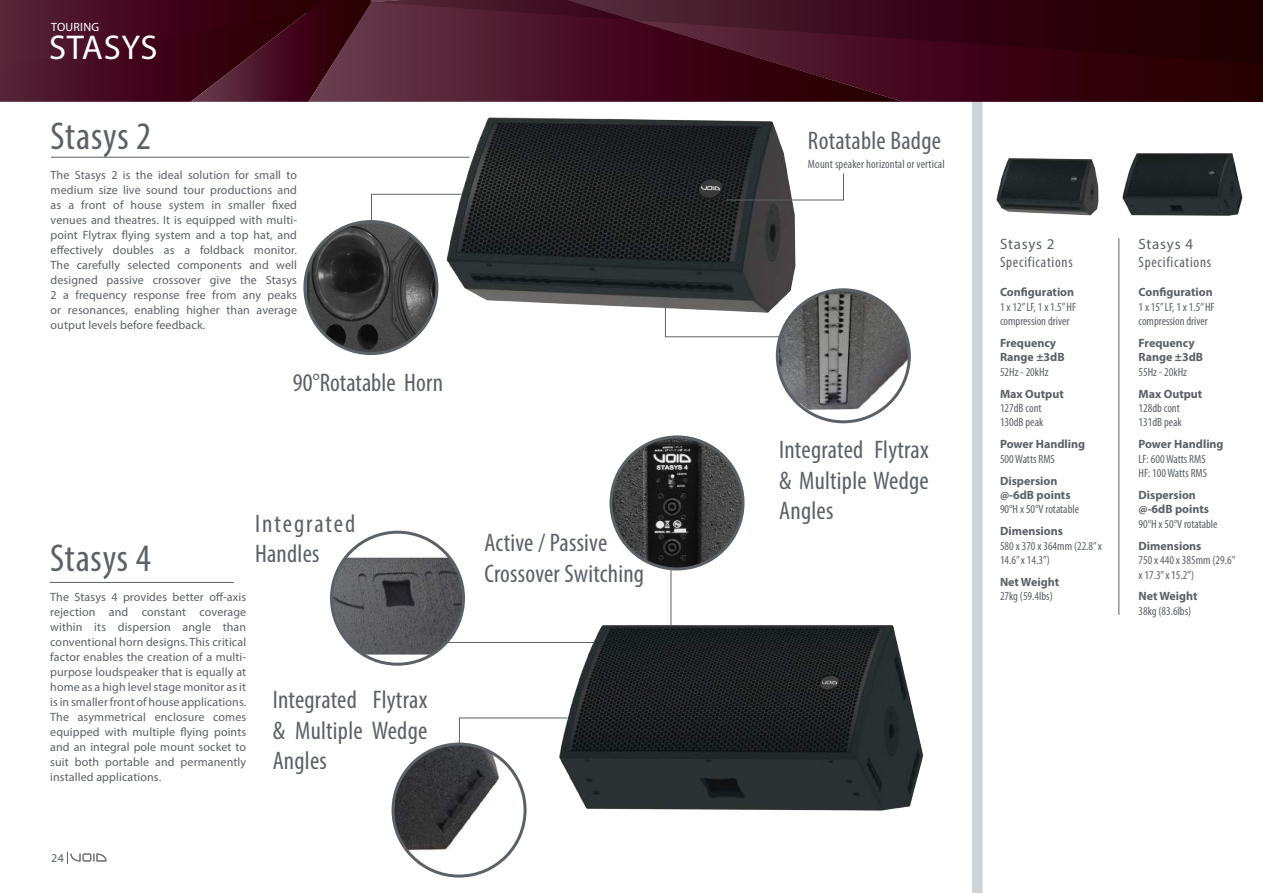
<style>
.page{position:relative;width:1263px;height:893px;background:#fff}
.page>*{position:absolute;margin:0;border:0;box-sizing:border-box;transform-origin:0 0}
.t1{font:condensed 39px "Myriad Pro";letter-spacing:.02em;color:#5c6168}
.t2{font:34.5px "Myriad Pro";letter-spacing:.02em;color:#fff}
.t3{font:condensed 25.5px/30.6px "Myriad Pro";letter-spacing:.01em;color:#5c6168;text-align:justify}
.t4{font:condensed 25.5px/30.6px "Myriad Pro";letter-spacing:.07em;color:#5c6168}
.t5{font:condensed 15px "Myriad Pro";letter-spacing:.05em;color:#5c6168}
.t6{font:15px "Myriad Pro";letter-spacing:.05em;color:#5c6168}
.t7{font:12px/15px "Myriad Pro";letter-spacing:.01em;color:#5c6168;text-align:justify}
.t8{font:condensed 12px/14.4px "Myriad Pro";color:#5c6168}
.t9{font:700 12px/14.4px "Myriad Pro";color:#5c6168}
.t10{font:12px "Myriad Pro";letter-spacing:.02em;color:#fff}
</style>
<div class="page">
<img style="left:71px;top:853px;width:35px;height:9px">
<svg style="left:67px;top:852px;width:1px;height:12px"></svg>
<div style="left:972px;top:69px;width:10px;height:824px;background:#cfd2d6"></div>
<svg style="left:841px;top:64px;width:422px;height:38px;background:#360310"></svg>
<svg style="left:841px;top:0;width:422px;height:64px;background:#2e020d"></svg>
<svg style="left:0;top:0;width:841px;height:102px;background:#481325"></svg>
<img style="left:559px;top:610px;width:365px;height:201px">
<img style="left:1122px;top:153px;width:121px;height:63px">
<img style="left:996px;top:158px;width:103px;height:58px">
<svg style="left:371px;top:194px;width:61px;height:28px"></svg>
<hr style="left:1118px;top:238px;width:1px;height:377px;background:#5c6168">
<img style="left:432px;top:101px;width:382px;height:208px">
<svg style="left:665px;top:296px;width:114px;height:42px"></svg>
<img style="left:613px;top:439px;width:130px;height:130px">
<div style="left:609px;top:435px;width:135px;height:135px;border:3px solid #5c6168;border-radius:50%"></div>
<img style="left:393px;top:744px;width:120px;height:119px">
<div style="left:392px;top:743px;width:134px;height:135px;border:3px solid #5c6168;border-radius:50%"></div>
<img style="left:331px;top:558px;width:132px;height:97px">
<div style="left:330px;top:531px;width:135px;height:135px;border:3px solid #5c6168;border-radius:50%"></div>
<img style="left:779px;top:290px;width:130px;height:120px">
<div style="left:776px;top:288px;width:135px;height:135px;border:3px solid #5c6168;border-radius:50%"></div>
<hr style="left:446px;top:642px;width:148px;height:1px;background:#5c6168">
<hr style="left:671px;top:569px;width:1px;height:57px;background:#5c6168">
<img style="left:307px;top:223px;width:130px;height:131px">
<div style="left:303px;top:220px;width:135px;height:135px;border:3px solid #5c6168;border-radius:50%"></div>
<svg style="left:726px;top:173px;width:118px;height:28px"></svg>
<svg style="left:459px;top:717px;width:109px;height:28px"></svg>
<hr style="left:51px;top:157px;width:418px;height:1px;background:#5c6168">
<hr style="left:50px;top:582px;width:184px;height:1px;background:#5c6168">
<p class="t10" style="left:51px;top:20px;width:50px">TOURING</p>
<h2 class="t2" style="left:49px;top:27px;width:110px">STASYS</h2>
<h1 class="t1" style="left:51px;top:113px;width:102px">Stasys 2</h1>
<p class="t7" style="left:51px;top:167px;width:248px">The Stasys 2 is the ideal solution for small to medium size live sound tour productions and as a front of house system in smaller fixed venues and theatres. It is equipped with multi&shy;point Flytrax flying system and a top hat, and effectively doubles as a foldback monitor.<br>The carefully selected components and well designed passive crossover give the Stasys 2 a frequency response free from any peaks or resonances, enabling higher than average output levels before feedback.</p>
<h3 class="t3" style="left:293px;top:367px;width:152px">90°Rotatable Horn</h3>
<h1 class="t1" style="left:50px;top:534px;width:102px">Stasys 4</h1>
<p class="t7" style="left:50px;top:589px;width:197px">The Stasys 4 provides better off-axis rejection and constant coverage within its dispersion angle than conventional horn designs. This critical factor enables the creation of a multi&shy;purpose loudspeaker that is equally at home as a high level stage monitor as it is in smaller front of house applications.<br>The asymmetrical enclosure comes equipped with multiple flying points and an integral pole mount socket to suit both portable and permanently installed applications.</p>
<h3 class="t4" style="left:255px;top:508px;width:102px">Integrated<br>Handles</h3>
<h3 class="t3" style="left:273px;top:684px;width:156px">Integrated Flytrax &amp; Multiple Wedge Angles</h3>
<p class="t7" style="left:51px;top:850px;width:14px">24</p>
<h3 class="t3" style="left:484px;top:527px;width:161px">Active / Passive<br>Crossover Switching</h3>
<h3 class="t3" style="left:808px;top:125px;width:135px">Rotatable Badge</h3>
<p class="t8" style="left:808px;top:156px;width:138px">Mount speaker horizontal or vertical</p>
<h3 class="t3" style="left:779px;top:434px;width:151px">Integrated Flytrax &amp; Multiple Wedge Angles</h3>
<p class="t6" style="left:1000px;top:235px;width:56px">Stasys 2</p>
<p class="t5" style="left:1000px;top:253px;width:74px">Specifications</p>
<p class="t9" style="left:1000px;top:285px;width:76px">Configuration</p>
<p class="t8" style="left:1000px;top:299px;width:78px">1 x 12” LF, 1 x 1.5” HF compression driver</p>
<p class="t9" style="left:1000px;top:335px;width:66px">Frequency<br>Range ±3dB</p>
<p class="t8" style="left:1000px;top:364px;width:50px">52Hz - 20kHz</p>
<p class="t9" style="left:1000px;top:386px;width:65px">Max Output</p>
<p class="t8" style="left:1000px;top:401px;width:45px">127dB cont<br>130dB peak</p>
<p class="t9" style="left:1000px;top:437px;width:87px">Power Handling</p>
<p class="t8" style="left:1000px;top:451px;width:56px">500 Watts RMS</p>
<p class="t9" style="left:1000px;top:473px;width:72px">Dispersion @-6dB points</p>
<p class="t8" style="left:1000px;top:502px;width:81px">90°H x 50°V rotatable</p>
<p class="t9" style="left:1000px;top:524px;width:65px">Dimensions</p>
<p class="t8" style="left:1000px;top:538px;width:104px">580 x 370 x 364mm (22.8” x<br>14.6” x 14.3”)</p>
<p class="t9" style="left:1000px;top:574px;width:61px">Net Weight</p>
<p class="t8" style="left:1000px;top:589px;width:54px">27kg (59.4lbs)</p>
<p class="t6" style="left:1138px;top:235px;width:56px">Stasys 4</p>
<p class="t5" style="left:1138px;top:253px;width:74px">Specifications</p>
<p class="t9" style="left:1138px;top:285px;width:76px">Configuration</p>
<p class="t8" style="left:1138px;top:299px;width:78px">1 x 15” LF, 1 x 1.5” HF compression driver</p>
<p class="t9" style="left:1138px;top:335px;width:66px">Frequency<br>Range ±3dB</p>
<p class="t8" style="left:1138px;top:364px;width:50px">55Hz - 20kHz</p>
<p class="t9" style="left:1138px;top:386px;width:65px">Max Output</p>
<p class="t8" style="left:1138px;top:401px;width:45px">128db cont<br>131dB peak</p>
<p class="t9" style="left:1138px;top:437px;width:87px">Power Handling</p>
<p class="t8" style="left:1138px;top:451px;width:70px">LF: 600 Watts RMS<br>HF: 100 Watts RMS</p>
<p class="t9" style="left:1138px;top:487px;width:72px">Dispersion @-6dB points</p>
<p class="t8" style="left:1138px;top:516px;width:81px">90°H x 50°V rotatable</p>
<p class="t9" style="left:1138px;top:538px;width:65px">Dimensions</p>
<p class="t8" style="left:1138px;top:553px;width:98px">750 x 440 x 385mm (29.6” x 17.3” x 15.2”)</p>
<p class="t9" style="left:1138px;top:589px;width:61px">Net Weight</p>
<p class="t8" style="left:1138px;top:603px;width:54px">38kg (83.6lbs)</p>
</div>
